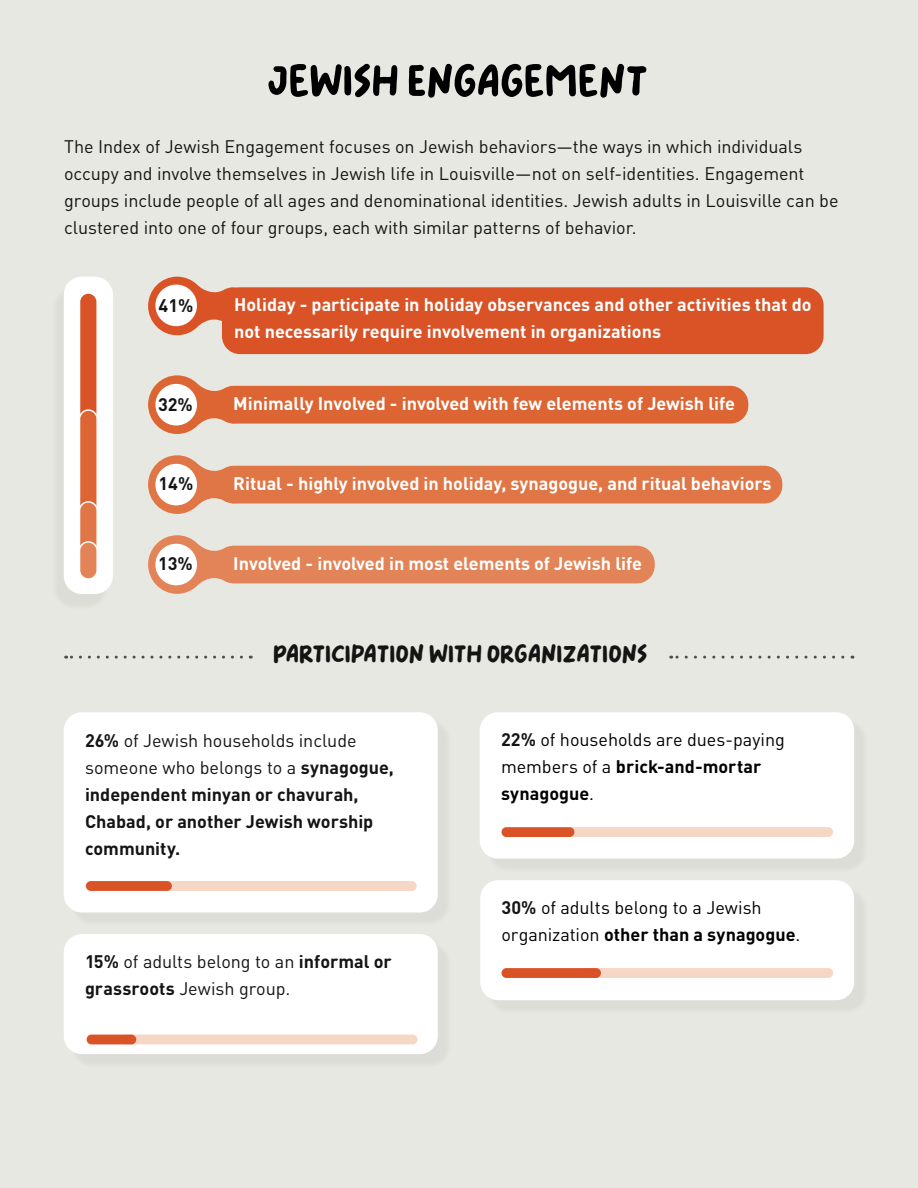
<style>
.page{position:relative;width:918px;height:1188px;background:#e7e8e1}
.page>*{position:absolute;margin:0;border:0;box-sizing:border-box;transform-origin:0 0}
.t1{font:52.5px "Dynamic Schematic";color:#000}
.t2{font:30px "Dynamic Schematic";color:#141414}
.t3{font:18px/27px "DIN Pro";letter-spacing:-.005em;color:#141414}
.t4{font:700 18px/27px "DIN Pro";color:#fff}
.t5{font:700 18px/27px "DIN Pro";color:#141414}
.t6{font:18px/27px "DIN Pro";letter-spacing:-.005em;color:#000}
.s1{font-weight:400}
.s2{font-weight:700}
.s3{font-weight:700;color:#141414}
</style>
<div class="page">
<div style="left:51px;top:284px;width:58px;height:327px;background:#dfe0d9"></div>
<div style="left:64px;top:277px;width:49px;height:317px;background:#fff;border-radius:18px"></div>
<div style="left:80px;top:293px;width:17px;height:132px;background:#da5327;border-radius:9px"></div>
<div style="left:79px;top:292px;width:19px;height:134px;border:2px solid #fff;border-radius:9px"></div>
<div style="left:80px;top:410px;width:17px;height:112px;background:#dd6534;border-radius:9px"></div>
<div style="left:79px;top:409px;width:19px;height:114px;border:2px solid #fff;border-radius:9px"></div>
<div style="left:80px;top:502px;width:17px;height:56px;background:#e07545;border-radius:9px"></div>
<div style="left:79px;top:501px;width:19px;height:58px;border:2px solid #fff;border-radius:9px"></div>
<div style="left:80px;top:542px;width:17px;height:37px;background:#e38458;border-radius:9px"></div>
<div style="left:79px;top:541px;width:19px;height:39px;border:2px solid #fff;border-radius:9px"></div>
<div style="left:222px;top:287px;width:602px;height:67px;background:#da5327;border-radius:18px"></div>
<svg style="left:148px;top:277px;width:104px;height:58px"></svg>
<div style="left:155px;top:285px;width:42px;height:41px;background:#fff;border-radius:50%"></div>
<svg style="left:148px;top:375px;width:104px;height:59px"></svg>
<div style="left:217px;top:386px;width:531px;height:38px;background:#dd6534;border-radius:18px"></div>
<div style="left:155px;top:384px;width:42px;height:41px;background:#fff;border-radius:50%"></div>
<svg style="left:148px;top:455px;width:104px;height:59px"></svg>
<div style="left:217px;top:466px;width:565px;height:37px;background:#e07545;border-radius:18px"></div>
<div style="left:155px;top:464px;width:42px;height:41px;background:#fff;border-radius:50%"></div>
<svg style="left:148px;top:535px;width:104px;height:59px"></svg>
<div style="left:217px;top:546px;width:438px;height:37px;background:#e38458;border-radius:18px"></div>
<div style="left:155px;top:544px;width:42px;height:41px;background:#fff;border-radius:50%"></div>
<div style="left:69px;top:718px;width:384px;height:210px;background:#ddded8"></div>
<div style="left:64px;top:712px;width:374px;height:201px;background:#fff;border-radius:18px"></div>
<div style="left:486px;top:886px;width:383px;height:129px;background:#ddded8"></div>
<div style="left:480px;top:880px;width:374px;height:120px;background:#fff;border-radius:18px"></div>
<div style="left:69px;top:940px;width:384px;height:129px;background:#ddded8"></div>
<div style="left:64px;top:934px;width:374px;height:120px;background:#fff;border-radius:18px"></div>
<div style="left:485px;top:718px;width:384px;height:156px;background:#ddddd7"></div>
<div style="left:480px;top:712px;width:374px;height:147px;background:#fff;border-radius:18px"></div>
<div style="left:164px;top:881px;width:253px;height:10px;background:#f6d6c4;border-radius:5px"></div>
<div style="left:86px;top:881px;width:86px;height:10px;background:#da5327;border-radius:5px"></div>
<div style="left:568px;top:827px;width:265px;height:10px;background:#f6d6c4;border-radius:5px"></div>
<div style="left:502px;top:827px;width:72px;height:10px;background:#da5327;border-radius:5px"></div>
<div style="left:123px;top:1035px;width:295px;height:9px;background:#f6d6c4;border-radius:5px"></div>
<div style="left:87px;top:1035px;width:49px;height:9px;background:#da5327;border-radius:5px"></div>
<div style="left:578px;top:968px;width:255px;height:10px;background:#f6d6c4;border-radius:5px"></div>
<div style="left:502px;top:968px;width:99px;height:10px;background:#da5327;border-radius:5px"></div>
<svg style="left:66px;top:656px;width:175px;height:3px"></svg>
<svg style="left:671px;top:656px;width:172px;height:3px"></svg>
<h1 class="t1" style="left:268px;top:50px;width:383px">JEWISH ENGAGEMENT</h1>
<p class="t3" style="left:64px;top:131px;width:776px">The Index of Jewish Engagement focuses on Jewish behaviors—the ways in which individuals occupy and involve themselves in Jewish life in Louisville—not on self-identities. Engagement groups include people of all ages and denominational identities. Jewish adults in Louisville can be clustered into one of four groups, each with similar patterns of behavior.</p>
<p class="t5" style="left:159px;top:290px;width:36px">41%</p>
<p class="t4" style="left:234px;top:289px;width:579px">Holiday - participate in holiday observances and other activities that do not necessarily require involvement in organizations</p>
<p class="t5" style="left:158px;top:389px;width:36px">32%</p>
<p class="t4" style="left:233px;top:388px;width:503px">Minimally Involved - involved with few elements of Jewish life</p>
<p class="t5" style="left:159px;top:468px;width:36px">14%</p>
<p class="t4" style="left:233px;top:468px;width:540px">Ritual - highly involved in holiday, synagogue, and ritual behaviors</p>
<p class="t5" style="left:158px;top:548px;width:36px">13%</p>
<p class="t4" style="left:233px;top:548px;width:410px">Involved - involved in most elements of Jewish life</p>
<h2 class="t2" style="left:274px;top:636px;width:376px">PARTICIPATION WITH ORGANIZATIONS</h2>
<p class="t5" style="left:85px;top:725px;width:310px">26% <span class="s1">of Jewish households include someone who belongs to a</span> synagogue, independent minyan or chavurah,<br>Chabad, or another Jewish worship community.</p>
<p class="t3" style="left:85px;top:946px;width:308px"><span class="s2">15%</span> of adults belong to an <span class="s2">informal or grassroots</span> Jewish group.</p>
<p class="t6" style="left:501px;top:724px;width:285px"><span class="s3">22%</span> of households are dues-paying members of a <span class="s2">brick-and-mortar synagogue</span>.</p>
<p class="t6" style="left:502px;top:892px;width:300px"><span class="s3">30%</span> of adults belong to a Jewish organization <span class="s2">other than a synagogue</span>.</p>
</div>
